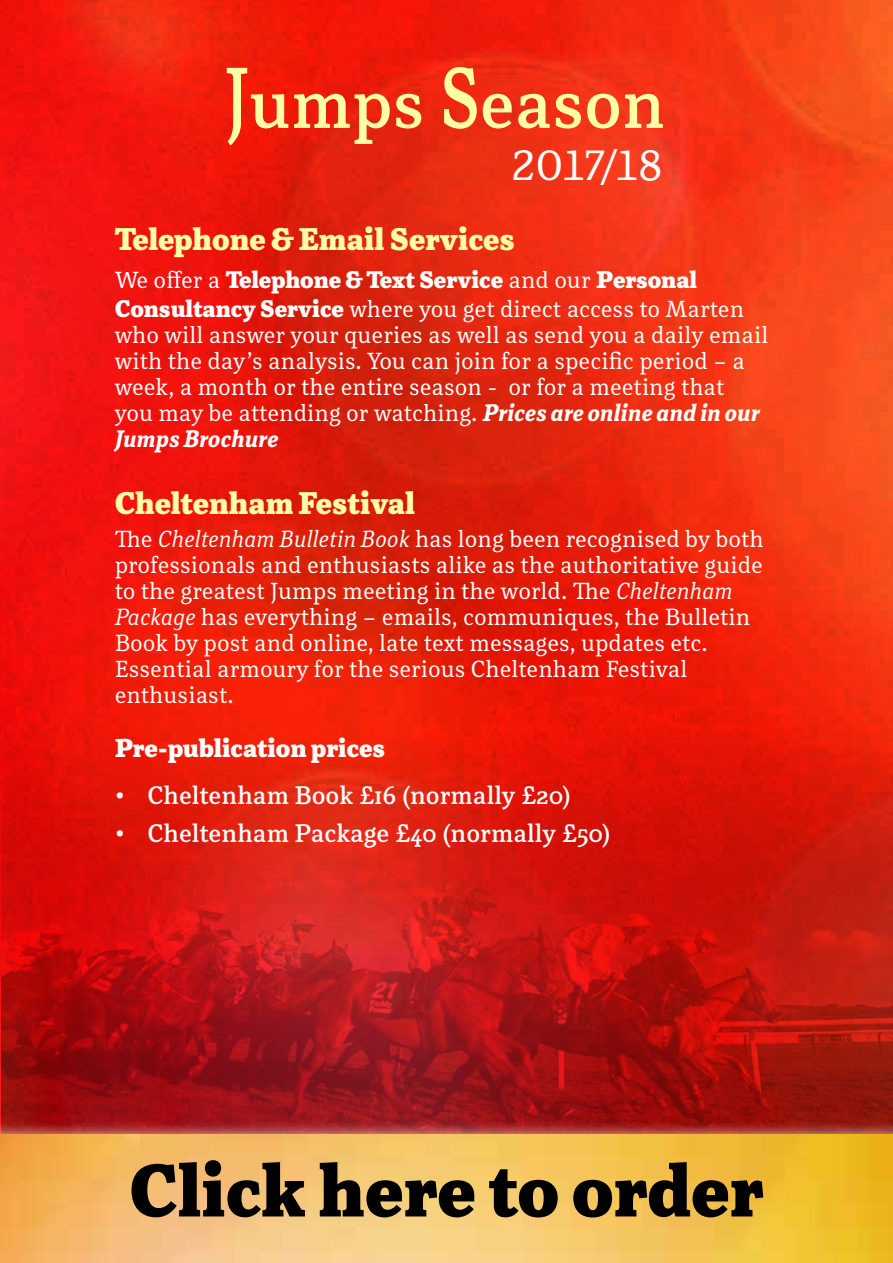
<style>
.page{position:relative;width:893px;height:1263px;background:#fff}
.page>*{position:absolute;margin:0;border:0;box-sizing:border-box;transform-origin:0 0}
.t1{font:900 73.5px "Rail";color:#000}
.t2{font:500 69.6px "Rail";letter-spacing:-.005em;color:#ffffa5}
.t3{font:43.05px "Rail";letter-spacing:-.005em;color:#fff}
.t4{font:900 30.9px "Rail";color:#ffffa5}
.t5{font:500 25.5px "Rail";letter-spacing:-.005em;color:#fff}
.t6{font:900 25.5px "Rail";color:#fff}
.t7{font:23.7px/26.1px "Rail";color:#fff}
.t8{font:900 23.7px/29.1px "Rail";color:#fff}
.s1{font-size:87px}
.s2{font-weight:400}
.s3{font-weight:800;font-style:italic}
.s4{font-style:italic}
</style>
<div class="page">
<img style="left:0;top:0;width:893px;height:1121px">
<div style="left:0;top:1121px;width:893px;height:142px;background:#fff;opacity:.75"></div>
<img style="left:0;top:1134px;width:893px;height:129px">
<h2 class="t2" style="left:224px;top:59px;width:443px"><span class="s1">J</span>umps <span class="s1">S</span>eason</h2>
<h3 class="t3" style="left:511px;top:138px;width:153px">2017/18</h3>
<h3 class="t4" style="left:115px;top:218px;width:402px">Telephone &amp; Email Services</h3>
<p class="t8" style="left:115px;top:265px;width:631px"><span class="s2">We offer a</span> Telephone &amp; Text Service <span class="s2">and our</span> Personal<br>Consultancy Service <span class="s2">where you get direct access to Marten</span></p>
<p class="t7" style="left:115px;top:322px;width:655px">who will answer your queries as well as send you a daily email with the day’s analysis. You can join for a specific period – a week, a month or the entire season - or for a meeting that you may be attending or watching. <span class="s3">Prices are online and in our Jumps Brochure</span></p>
<h3 class="t4" style="left:115px;top:482px;width:302px">CheltenhamFestival</h3>
<p class="t7" style="left:115px;top:525px;width:651px">The <span class="s4">Cheltenham Bulletin Book</span> has long been recognised by both professionals and enthusiasts alike as the authoritative guide to the greatest Jumps meeting in the world. The <span class="s4">Cheltenham Package</span> has everything – emails, communiques, the Bulletin Book by post and online, late text messages, updates etc.<br>Essential armoury for the serious Cheltenham Festival enthusiast.</p>
<p class="t6" style="left:115px;top:731px;width:272px">Pre-publication prices</p>
<p class="t5" style="left:115px;top:779px;width:458px">• Cheltenham Book £16 (normally £20)</p>
<p class="t5" style="left:115px;top:817px;width:498px">• Cheltenham Package £40 (normally £50)</p>
<h1 class="t1" style="left:129px;top:1140px;width:636px">Click here to order</h1>
</div>
